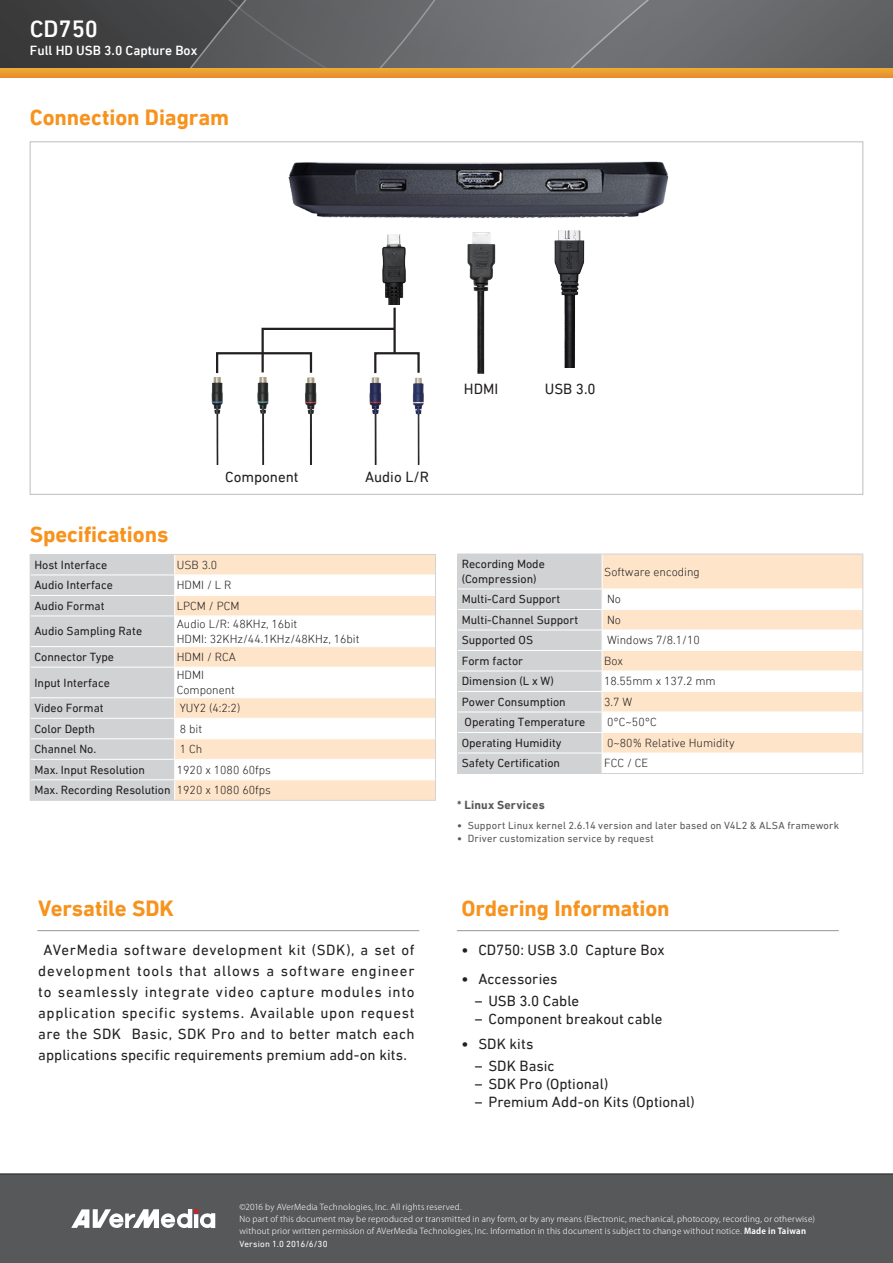
<style>
.page{position:relative;width:893px;height:1263px;background:#fff}
.page>*{position:absolute;margin:0;border:0;box-sizing:border-box;transform-origin:0 0}
.Model_Name-2{font:500 24px "DIN Next LT Pro";color:#fff}
._01{font:700 22.5px "DIN Next LT Pro";letter-spacing:-.005em;color:#f7931d}
.body_text{font:15px/21px "DIN Next LT Pro";letter-spacing:.045em;color:#231f20;text-align:center}
.body_text-2{font:15px "DIN Next LT Pro";letter-spacing:.005em;color:#231f20}
.body_text-3{font:15px "DIN Next LT Pro";color:#231f20}
.body_text-4{font:15px "DIN Next LT Pro";letter-spacing:.025em;color:#231f20}
.Headline-2{font:500 13.5px "DIN Next LT Pro";color:#fff}
.table-L{font:12px/14.4px "DIN Next LT Pro";color:#231f20}
.table-body{font:300 12px/14.4px "DIN Next LT Pro";color:#231f20}
.Note-1{font:700 12px "DIN Next LT Pro";letter-spacing:.015em;color:#57585a}
.t1{font:10.5px "DIN Next LT Pro";letter-spacing:.02em;color:#57585a}
.body_text-5{font:9px "DIN Next LT Pro";letter-spacing:.02em;color:#fff}
.t2{font:300 8.25px/12px "Koz Go Pr 6 N";letter-spacing:.025em;color:#fff}
.s1{font-weight:700}
</style>
<div class="page">
<div style="left:0;top:54px;width:893px;height:24px;background:linear-gradient(to right,#eb9d31,#eb9d31)"></div>
<svg style="left:0;top:0;width:893px;height:68px;background:#5e5f61"></svg>
<div style="left:0;top:1174px;width:893px;height:89px;background:#57585a"></div>
<svg style="left:71px;top:1209px;width:144px;height:20px"></svg>
<hr style="left:194px;top:1214px;width:4px;height:14px;background:#fff">
<hr style="left:37px;top:930px;width:382px;height:1px;background:#939598">
<hr style="left:457px;top:930px;width:382px;height:1px;background:#939598">
<svg style="left:175px;top:555px;width:260px;height:245px"></svg>
<hr style="left:175px;top:595px;width:260px;height:1px;background:#fff">
<hr style="left:175px;top:616px;width:260px;height:1px;background:#fff">
<hr style="left:175px;top:646px;width:260px;height:1px;background:#fff">
<hr style="left:175px;top:667px;width:260px;height:1px;background:#fff">
<hr style="left:175px;top:697px;width:260px;height:1px;background:#fff">
<hr style="left:175px;top:718px;width:260px;height:1px;background:#fff">
<hr style="left:175px;top:738px;width:260px;height:1px;background:#fff">
<hr style="left:175px;top:759px;width:260px;height:1px;background:#fff">
<hr style="left:175px;top:779px;width:260px;height:1px;background:#fff">
<hr style="left:175px;top:575px;width:260px;height:1px;background:#fff">
<hr style="left:175px;top:554px;width:261px;height:1px;background:#d1d2d4">
<svg style="left:435px;top:555px;width:1px;height:61px"></svg>
<hr style="left:435px;top:616px;width:1px;height:31px;background:#d1d2d4">
<svg style="left:435px;top:647px;width:1px;height:20px"></svg>
<hr style="left:435px;top:667px;width:1px;height:31px;background:#d1d2d4">
<svg style="left:30px;top:554px;width:145px;height:246px;background:#d3d4d5"></svg>
<svg style="left:435px;top:698px;width:1px;height:102px"></svg>
<hr style="left:30px;top:800px;width:145px;height:1px;background:#d1d2d4">
<hr style="left:175px;top:800px;width:261px;height:1px;background:#d1d2d4">
<svg style="left:603px;top:555px;width:259px;height:198px;fill:#fee5ca"></svg>
<hr style="left:602px;top:589px;width:260px;height:1px;background:#fff">
<hr style="left:602px;top:609px;width:260px;height:1px;background:#fff">
<hr style="left:602px;top:630px;width:260px;height:1px;background:#fff">
<hr style="left:602px;top:650px;width:260px;height:1px;background:#fff">
<hr style="left:602px;top:671px;width:260px;height:1px;background:#fff">
<hr style="left:602px;top:691px;width:260px;height:1px;background:#fff">
<hr style="left:602px;top:712px;width:260px;height:1px;background:#fff">
<hr style="left:602px;top:732px;width:260px;height:1px;background:#fff">
<hr style="left:602px;top:554px;width:261px;height:1px;background:#d1d2d4">
<hr style="left:862px;top:554px;width:1px;height:35px;background:#d1d2d4">
<svg style="left:862px;top:589px;width:1px;height:184px"></svg>
<hr style="left:457px;top:773px;width:145px;height:1px;background:#d1d2d4">
<hr style="left:602px;top:773px;width:261px;height:1px;background:#d1d2d4">
<svg style="left:457px;top:554px;width:146px;height:219px;background:#d3d4d6"></svg>
<img style="left:288px;top:161px;width:381px;height:57px">
<img style="left:554px;top:230px;width:31px;height:137px">
<img style="left:467px;top:232px;width:29px;height:141px">
<img style="left:382px;top:234px;width:24px;height:70px">
<hr style="left:393px;top:308px;width:3px;height:46px;background:#231f20">
<svg style="left:261px;top:327px;width:135px;height:46px"></svg>
<div style="left:374px;top:352px;width:46px;height:22px;border:2px solid #231f20"></div>
<div style="left:216px;top:352px;width:96px;height:22px;border:2px solid #231f20"></div>
<img style="left:412px;top:377px;width:12px;height:87px">
<img style="left:369px;top:377px;width:13px;height:88px">
<img style="left:211px;top:377px;width:12px;height:87px">
<img style="left:257px;top:377px;width:12px;height:87px">
<img style="left:305px;top:377px;width:12px;height:87px">
<p class="Model_Name-2" style="left:30px;top:15px;width:70px">CD750</p>
<p class="Headline-2" style="left:30px;top:43px;width:169px">Full HD USB 3.0 Capture Box</p>
<p class="_01" style="left:30px;top:104px;width:201px">Connection Diagram</p>
<p class="body_text-4" style="left:464px;top:380px;width:36px">HDMI</p>
<p class="body_text-4" style="left:545px;top:380px;width:52px">USB 3.0</p>
<p class="body_text-3" style="left:225px;top:468px;width:75px">Component</p>
<p class="body_text-4" style="left:365px;top:468px;width:65px">Audio L/R</p>
<p class="_01" style="left:30px;top:521px;width:140px">Specifications</p>
<p class="table-L" style="left:34px;top:557px;width:74px">Host Interface</p>
<p class="table-body" style="left:177px;top:557px;width:42px">USB 3.0</p>
<p class="table-L" style="left:34px;top:578px;width:80px">Audio Interface</p>
<p class="table-body" style="left:177px;top:578px;width:56px">HDMI / L R</p>
<p class="table-L" style="left:34px;top:598px;width:72px">Audio Format</p>
<p class="table-body" style="left:177px;top:598px;width:64px">LPCM / PCM</p>
<p class="table-L" style="left:34px;top:624px;width:109px">Audio Sampling Rate</p>
<p class="table-body" style="left:177px;top:617px;width:184px">Audio L/R: 48KHz, 16bit<br>HDMI: 32KHz/44.1KHz/48KHz, 16bit</p>
<p class="table-L" style="left:34px;top:649px;width:81px">Connector Type</p>
<p class="table-body" style="left:177px;top:649px;width:61px">HDMI / RCA</p>
<p class="table-L" style="left:34px;top:675px;width:77px">Input Interface</p>
<p class="table-body" style="left:177px;top:668px;width:29px">HDMI</p>
<p class="table-body" style="left:177px;top:682px;width:60px">Component</p>
<p class="table-L" style="left:34px;top:701px;width:71px">Video Format</p>
<p class="table-body" style="left:180px;top:701px;width:62px">YUY2 (4:2:2)</p>
<p class="table-L" style="left:34px;top:721px;width:62px">Color Depth</p>
<p class="table-body" style="left:180px;top:721px;width:24px">8 bit</p>
<p class="table-L" style="left:34px;top:742px;width:63px">Channel No.</p>
<p class="table-body" style="left:180px;top:742px;width:24px">1 Ch</p>
<p class="table-L" style="left:34px;top:762px;width:112px">Max. Input Resolution</p>
<p class="table-body" style="left:177px;top:762px;width:96px">1920 x 1080 60fps</p>
<p class="table-L" style="left:34px;top:783px;width:138px">Max. Recording Resolution</p>
<p class="table-body" style="left:177px;top:783px;width:96px">1920 x 1080 60fps</p>
<p class="table-L" style="left:462px;top:557px;width:85px">Recording Mode (Compression)</p>
<p class="table-body" style="left:604px;top:564px;width:97px">Software encoding</p>
<p class="table-L" style="left:462px;top:592px;width:100px">Multi-Card Support</p>
<p class="table-body" style="left:607px;top:592px;width:15px">No</p>
<p class="table-L" style="left:462px;top:612px;width:118px">Multi-Channel Support</p>
<p class="table-body" style="left:607px;top:612px;width:15px">No</p>
<p class="table-L" style="left:462px;top:633px;width:73px">Supported OS</p>
<p class="table-body" style="left:607px;top:633px;width:94px">Windows 7/8.1/10</p>
<p class="table-L" style="left:462px;top:653px;width:63px">Form factor</p>
<p class="table-body" style="left:604px;top:653px;width:20px">Box</p>
<p class="table-L" style="left:462px;top:674px;width:94px">Dimension (L x W)</p>
<p class="table-body" style="left:604px;top:674px;width:113px">18.55mm x 137.2 mm</p>
<p class="table-L" style="left:462px;top:694px;width:106px">Power Consumption</p>
<p class="table-body" style="left:604px;top:694px;width:29px">3.7 W</p>
<p class="table-L" style="left:465px;top:715px;width:122px">Operating Temperature</p>
<p class="table-body" style="left:607px;top:715px;width:51px">0°C~50°C</p>
<p class="table-L" style="left:462px;top:735px;width:101px">Operating Humidity</p>
<p class="table-body" style="left:607px;top:735px;width:129px">0~80% Relative Humidity</p>
<p class="table-L" style="left:462px;top:756px;width:100px">Safety Certification</p>
<p class="table-body" style="left:604px;top:756px;width:46px">FCC / CE</p>
<p class="Note-1" style="left:457px;top:798px;width:89px">* Linux Services</p>
<p class="t1" style="left:457px;top:819px;width:384px"><span class="s1">•</span> Support Linux kernel 2.6.14 version and later based on V4L2 &amp; ALSA framework</p>
<p class="t1" style="left:457px;top:833px;width:198px"><span class="s1">•</span> Driver customization service by request</p>
<p class="_01" style="left:38px;top:895px;width:137px">Versatile SDK</p>
<p class="_01" style="left:461px;top:895px;width:210px">Ordering Information</p>
<p class="body_text" style="left:38px;top:939px;width:378px">AVerMedia software development kit (SDK), a set of development tools that allows a software engineer to seamlessly integrate video capture modules into application specific systems. Available upon request are the SDK Basic, SDK Pro and to better match each applications specific requirements premium add-on kits.</p>
<p class="body_text-3" style="left:461px;top:942px;width:205px"><span class="s1">•</span> CD750: USB 3.0 Capture Box</p>
<p class="body_text-2" style="left:461px;top:970px;width:98px"><span class="s1">•</span> Accessories</p>
<p class="body_text-3" style="left:475px;top:992px;width:106px">– USB 3.0 Cable</p>
<p class="body_text-2" style="left:475px;top:1010px;width:189px">– Component breakout cable</p>
<p class="body_text-4" style="left:461px;top:1035px;width:73px"><span class="s1">•</span> SDK kits</p>
<p class="body_text-2" style="left:475px;top:1057px;width:81px">– SDK Basic</p>
<p class="body_text-2" style="left:475px;top:1075px;width:135px">– SDK Pro (Optional)</p>
<p class="body_text-2" style="left:475px;top:1093px;width:221px">– Premium Add-on Kits (Optional)</p>
<p class="t2" style="left:239px;top:1201px;width:577px">©2016 by AVerMedia Technologies, Inc. All rights reserved.<br>No part of this document may be reproduced or transmitted in any form, or by any means (Electronic, mechanical, photocopy, recording, or otherwise) without prior written permission of AVerMedia Technologies, Inc. Information in this document is subject to change without notice. <span class="s1">Made in Taiwan</span></p>
<p class="body_text-5" style="left:239px;top:1238px;width:90px">Version 1.0 2016/6/30</p>
</div>
